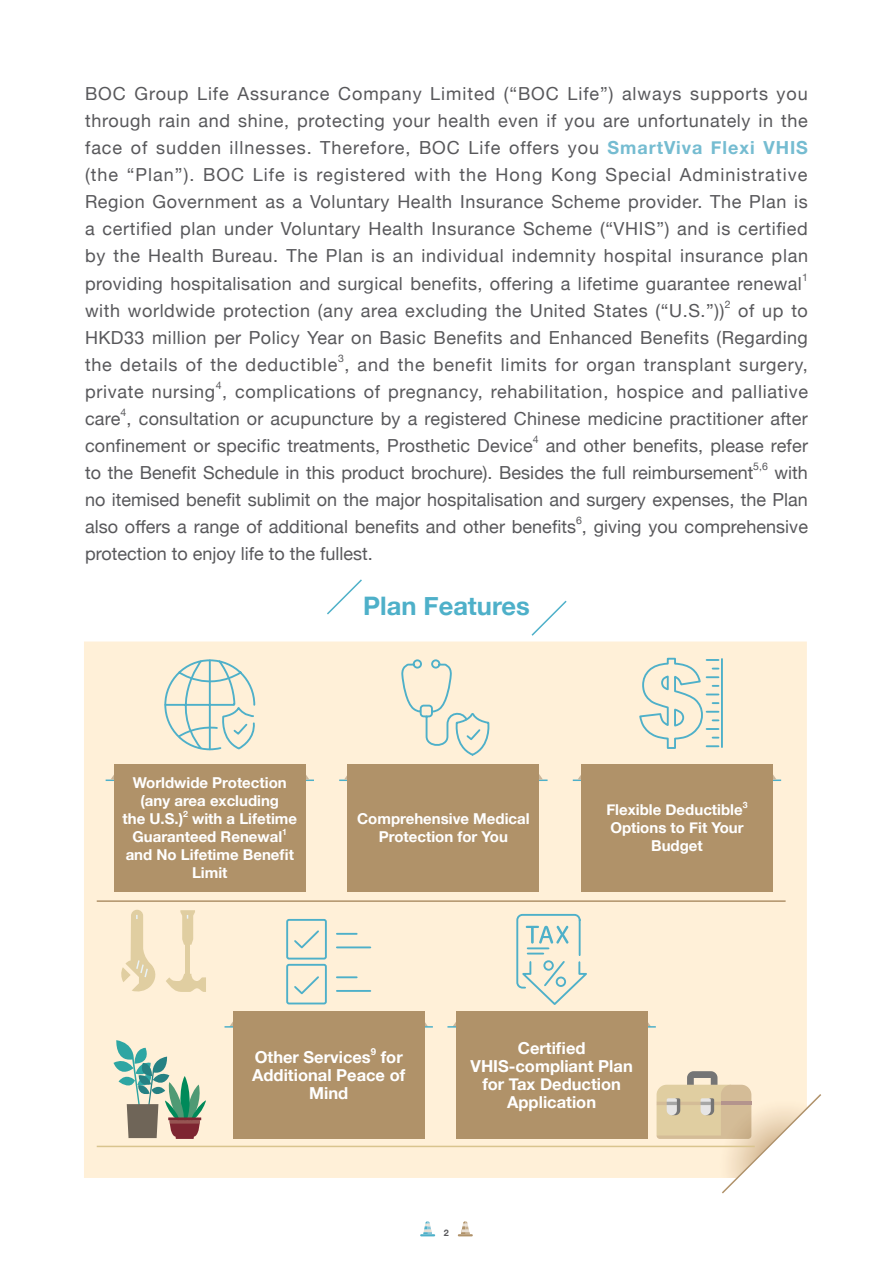
<style>
.page{position:relative;width:893px;height:1263px;background:#fff}
.page>*{position:absolute;margin:0;border:0;box-sizing:border-box;transform-origin:0 0}
.t1{font:700 25.5px "Helvetica Neue";color:#4eb0c9}
.t2{font:18px/27px "Helvetica Neue";letter-spacing:.015em;color:#58585b;text-align:justify}
.t3{font:18px "Helvetica Neue";letter-spacing:.04em;color:#58585b}
.t4{font:18px "Helvetica Neue";letter-spacing:.035em;color:#58585b}
.t5{font:700 16.5px/18px "Helvetica Neue";color:#fff;text-align:center}
.t6{font:700 15px/18px "Helvetica Neue";color:#fff;text-align:center}
.t7{font:10.5px "Helvetica Neue";color:#58585b}
.t8{font:700 9.6px "Helvetica Neue";color:#fff}
.t9{font:700 9px "Helvetica Neue";color:#58585b}
.t10{font:700 8.7px "Helvetica Neue";color:#fff}
.s1{font-weight:700;color:#75bcd1}
</style>
<div class="page">
<svg style="left:420px;top:1221px;width:15px;height:15px"></svg>
<svg style="left:458px;top:1221px;width:15px;height:15px"></svg>
<div style="left:84px;top:641px;width:723px;height:537px;background:#fff0d8"></div>
<svg style="left:163px;top:658px;width:93px;height:106px;background:#e6e6d5"></svg>
<svg style="left:401px;top:658px;width:90px;height:99px;background:#eeead6"></svg>
<svg style="left:638px;top:657px;width:82px;height:93px;background:#e6e7d5"></svg>
<hr style="left:721px;top:658px;width:2px;height:90px;background:#4eb0c9">
<svg style="left:327px;top:579px;width:35px;height:36px"></svg>
<svg style="left:531px;top:600px;width:36px;height:36px"></svg>
<svg style="left:657px;top:1071px;width:164px;height:123px"></svg>
<hr style="left:106px;top:779px;width:208px;height:2px;background:#4eb0c9">
<svg style="left:111px;top:774px;width:3px;height:5px"></svg>
<svg style="left:306px;top:774px;width:3px;height:5px"></svg>
<div style="left:114px;top:764px;width:192px;height:127px;background:#b09269"></div>
<hr style="left:339px;top:779px;width:209px;height:2px;background:#4eb0c9">
<svg style="left:344px;top:774px;width:4px;height:5px"></svg>
<svg style="left:539px;top:774px;width:4px;height:5px"></svg>
<div style="left:348px;top:764px;width:191px;height:127px;background:#b09269"></div>
<svg style="left:229px;top:1021px;width:4px;height:5px"></svg>
<svg style="left:424px;top:1021px;width:4px;height:5px"></svg>
<svg style="left:285px;top:918px;width:87px;height:87px;background:#e9e8d6"></svg>
<hr style="left:225px;top:1026px;width:208px;height:1px;background:#4eb0c9">
<div style="left:233px;top:1011px;width:191px;height:128px;background:#b09269"></div>
<hr style="left:573px;top:779px;width:208px;height:2px;background:#4eb0c9">
<svg style="left:578px;top:774px;width:3px;height:5px"></svg>
<svg style="left:773px;top:774px;width:3px;height:5px"></svg>
<div style="left:581px;top:764px;width:192px;height:127px;background:#b09269"></div>
<svg style="left:647px;top:1021px;width:4px;height:5px"></svg>
<svg style="left:452px;top:1021px;width:4px;height:5px"></svg>
<hr style="left:447px;top:1026px;width:209px;height:1px;background:#4eb0c9">
<div style="left:456px;top:1011px;width:191px;height:128px;background:#b09269"></div>
<hr style="left:97px;top:900px;width:689px;height:2px;background:#b09269">
<hr style="left:97px;top:1146px;width:658px;height:1px;background:#d9c48e">
<svg style="left:120px;top:910px;width:37px;height:83px;background:#f2e2c2"></svg>
<svg style="left:166px;top:910px;width:40px;height:82px;background:#f5e5c7"></svg>
<hr style="left:176px;top:1135px;width:18px;height:4px;background:#86313b">
<svg style="left:114px;top:1040px;width:92px;height:98px;background:#b2bdaa"></svg>
<svg style="left:515px;top:913px;width:76px;height:94px;background:#e4e6d5"></svg>
<p class="t2" style="left:85px;top:82px;width:724px">BOC Group Life Assurance Company Limited (“BOC Life”) always supports you through rain and shine, protecting your health even if you are unfortunately in the face of sudden illnesses. Therefore, BOC Life offers you <span class="s1">SmartViva Flexi VHIS </span>(the “Plan”). BOC Life is registered with the Hong Kong Special Administrative Region Government as a Voluntary Health Insurance Scheme provider. The Plan is a certified plan under Voluntary Health Insurance Scheme (“VHIS”) and is certified by the Health Bureau. The Plan is an individual indemnity hospital insurance plan providing hospitalisation and surgical benefits, offering a lifetime guarantee renewal</p>
<p class="t7" style="left:802px;top:269px;width:7px">1</p>
<p class="t4" style="left:85px;top:297px;width:641px">with worldwide protection (any area excluding the United States (“U.S.”))</p>
<p class="t7" style="left:725px;top:296px;width:7px">2</p>
<p class="t2" style="left:85px;top:298px;width:724px;text-indent:653px">of up to HKD33 million per Policy Year on Basic Benefits and Enhanced Benefits (Regarding the details of the deductible , and the benefit limits for organ transplant surgery,</p>
<p class="t7" style="left:338px;top:350px;width:7px">3</p>
<p class="t3" style="left:85px;top:378px;width:724px">private nursing , complications of pregnancy, rehabilitation, hospice and palliative</p>
<p class="t7" style="left:216px;top:377px;width:7px">4</p>
<p class="t2" style="left:85px;top:406px;width:724px">care , consultation or acupuncture by a registered Chinese medicine practitioner after</p>
<p class="t7" style="left:121px;top:404px;width:7px">4</p>
<p class="t2" style="left:85px;top:433px;width:449px">confinement or specific treatments, Prosthetic Device</p>
<p class="t7" style="left:533px;top:431px;width:7px">4</p>
<p class="t2" style="left:85px;top:433px;width:724px;text-indent:461px">and other benefits, please refer to the Benefit Schedule in this product brochure). Besides the full reimbursement</p>
<p class="t7" style="left:753px;top:458px;width:16px">5,6</p>
<p class="t2" style="left:85px;top:460px;width:724px;text-indent:689px">with no itemised benefit sublimit on the major hospitalisation and surgery expenses, the Plan also offers a range of additional benefits and other benefits , giving you comprehensive</p>
<p class="t7" style="left:576px;top:512px;width:7px">6</p>
<p class="t2" style="left:85px;top:541px;width:289px">protection to enjoy life to the fullest.</p>
<h1 class="t1" style="left:363px;top:585px;width:168px">Plan Features</h1>
<p class="t6" style="left:133px;top:774px;width:155px">Worldwide Protection</p>
<p class="t6" style="left:141px;top:792px;width:140px">(any area excluding</p>
<p class="t6" style="left:123px;top:810px;width:62px">the U.S.)</p>
<p class="t10" style="left:183px;top:807px;width:6px">2</p>
<p class="t6" style="left:133px;top:810px;width:166px;text-align:left;text-indent:60px">with a Lifetime<br>Guaranteed Renewal</p>
<p class="t10" style="left:282px;top:825px;width:6px">1</p>
<p class="t6" style="left:126px;top:846px;width:170px">and No Lifetime Benefit<br>Limit</p>
<p class="t6" style="left:357px;top:810px;width:174px">Comprehensive Medical<br>Protection for You</p>
<p class="t6" style="left:606px;top:801px;width:138px">Flexible Deductible</p>
<p class="t10" style="left:743px;top:798px;width:6px">3</p>
<p class="t6" style="left:610px;top:819px;width:135px">Options to Fit Your<br>Budget</p>
<p class="t5" style="left:255px;top:1048px;width:118px">Other Services</p>
<p class="t8" style="left:371px;top:1044px;width:7px">9</p>
<p class="t5" style="left:381px;top:1048px;width:23px">for</p>
<p class="t5" style="left:252px;top:1066px;width:155px">Additional Peace of</p>
<p class="t5" style="left:309px;top:1084px;width:41px">Mind</p>
<p class="t5" style="left:471px;top:1039px;width:164px">Certified<br>VHIS-compliant Plan for Tax Deduction<br>Application</p>
<p class="t9" style="left:444px;top:1225px;width:7px">2</p>
</div>
